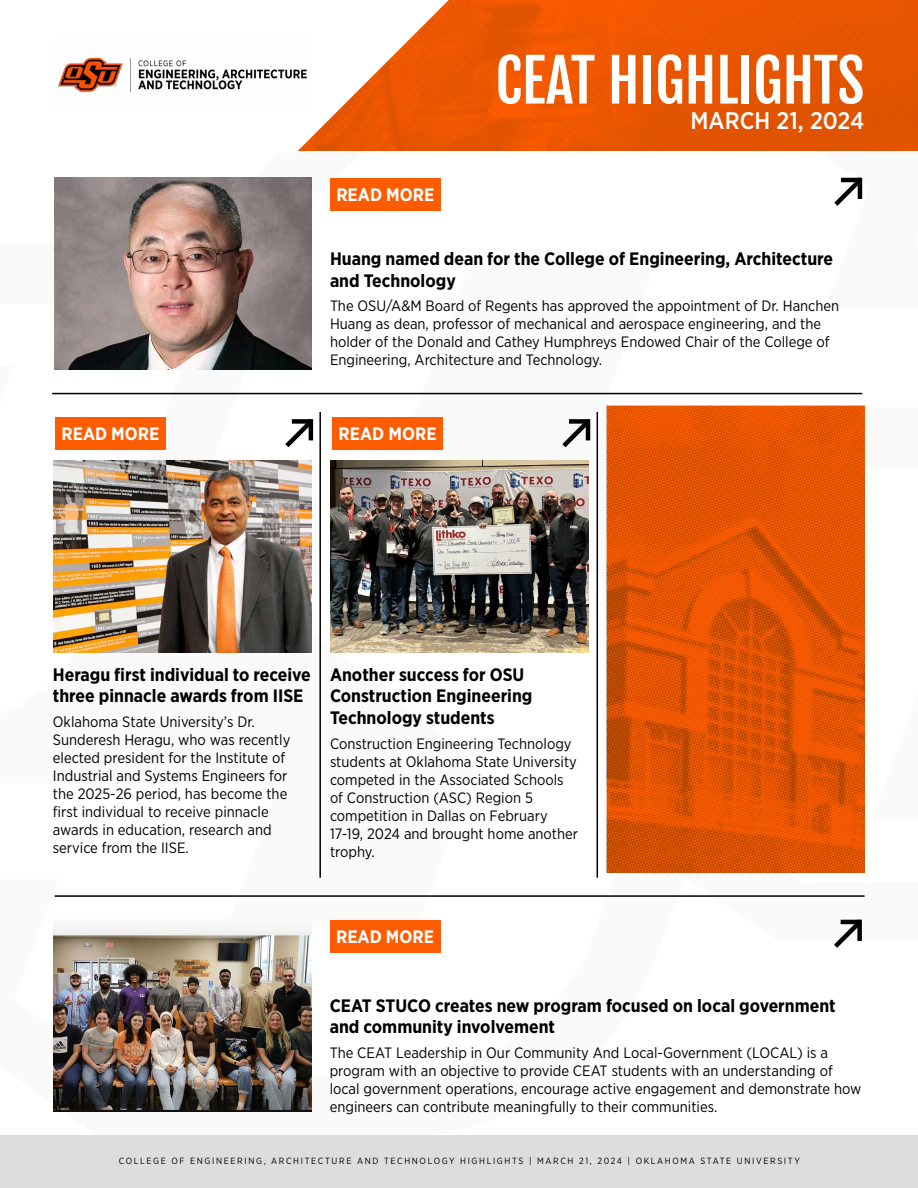
<style>
.page{position:relative;width:918px;height:1188px;background:#fff}
.page>*{position:absolute;margin:0;border:0;box-sizing:border-box;transform-origin:0 0}
.t1{font:58.5px "Fjalla One";color:#fff}
.t2{font:500 24px "Gotham Narrow";color:#fff}
.t3{font:700 18px/21.6px "Gotham Narrow";color:#000}
.t4{font:700 18px "Gotham Narrow";color:#fff}
.t5{font:15px/18px "Gotham Narrow";color:#000}
.t6{font:9px "Gotham Narrow";letter-spacing:.18em;color:#000}
</style>
<div class="page">
<img style="left:0;top:177px;width:918px;height:959px">
<img style="left:607px;top:406px;width:258px;height:466px">
<div style="left:55px;top:417px;width:111px;height:33px;background:#fe5c00"></div>
<svg style="left:280px;top:415px;width:37px;height:37px"></svg>
<img style="left:53px;top:460px;width:258px;height:192px">
<div style="left:332px;top:417px;width:111px;height:33px;background:#fe5c00"></div>
<svg style="left:558px;top:415px;width:36px;height:37px"></svg>
<img style="left:330px;top:461px;width:258px;height:192px">
<div style="left:330px;top:178px;width:111px;height:33px;background:#fe5c00"></div>
<svg style="left:830px;top:177px;width:36px;height:34px"></svg>
<img style="left:54px;top:178px;width:258px;height:192px">
<div style="left:330px;top:920px;width:110px;height:33px;background:#fe5c00"></div>
<svg style="left:829px;top:916px;width:37px;height:37px"></svg>
<img style="left:54px;top:920px;width:258px;height:192px">
<hr style="left:52px;top:393px;width:810px;height:1px;background:#000">
<hr style="left:55px;top:895px;width:810px;height:2px;background:#000">
<div style="left:0;top:1136px;width:918px;height:52px;background:#ddd"></div>
<hr style="left:597px;top:412px;width:1px;height:466px;background:#000">
<hr style="left:319px;top:412px;width:2px;height:466px;background:#000">
<img style="left:449px;top:0;width:469px;height:151px">
<svg style="left:298px;top:0;width:151px;height:151px"></svg>
<img style="left:58px;top:36px;width:252px;height:77px">
<h1 class="t1" style="left:495px;top:49px;width:370px">CEAT HIGHLIGHTS</h1>
<p class="t4" style="left:336px;top:184px;width:99px">READ MORE</p>
<h2 class="t2" style="left:691px;top:105px;width:175px">MARCH 21, 2024</h2>
<p class="t4" style="left:61px;top:423px;width:99px">READ MORE</p>
<p class="t3" style="left:330px;top:248px;width:505px">Huang named dean for the College of Engineering, Architecture and Technology</p>
<p class="t5" style="left:330px;top:297px;width:511px">The OSU/A&amp;M Board of Regents has approved the appointment of Dr. Hanchen Huang as dean, professor of mechanical and aerospace engineering, and the holder of the Donald and Cathey Humphreys Endowed Chair of the College of Engineering, Architecture and Technology.</p>
<p class="t4" style="left:339px;top:423px;width:99px">READ MORE</p>
<p class="t3" style="left:53px;top:664px;width:259px">Heragu first individual to receive three pinnacle awards from IISE</p>
<p class="t5" style="left:53px;top:713px;width:239px">Oklahoma State University’s Dr.<br>Sunderesh Heragu, who was recently elected president for the Institute of Industrial and Systems Engineers for the 2025-26 period, has become the first individual to receive pinnacle awards in education, research and service from the IISE.</p>
<p class="t3" style="left:330px;top:664px;width:204px">Another success for OSU<br>Construction Engineering<br>Technology students</p>
<p class="t5" style="left:330px;top:734px;width:250px">Construction Engineering Technology students at Oklahoma State University competed in the Associated Schools of Construction (ASC) Region 5 competition in Dallas on February<br>17-19, 2024 and brought home another trophy.</p>
<p class="t4" style="left:336px;top:925px;width:99px">READ MORE</p>
<p class="t3" style="left:330px;top:994px;width:508px">CEAT STUCO creates new program focused on local government and community involvement</p>
<p class="t5" style="left:330px;top:1043px;width:533px">The CEAT Leadership in Our Community And Local-Government (LOCAL) is a program with an objective to provide CEAT students with an understanding of local government operations, encourage active engagement and demonstrate how engineers can contribute meaningfully to their communities.</p>
<p class="t6" style="left:119px;top:1155px;width:682px">COLLEGE OF ENGINEERING, ARCHITECTURE AND TECHNOLOGY HIGHLIGHTS | MARCH 21, 2024 | OKLAHOMA STATE UNIVERSITY</p>
</div>
